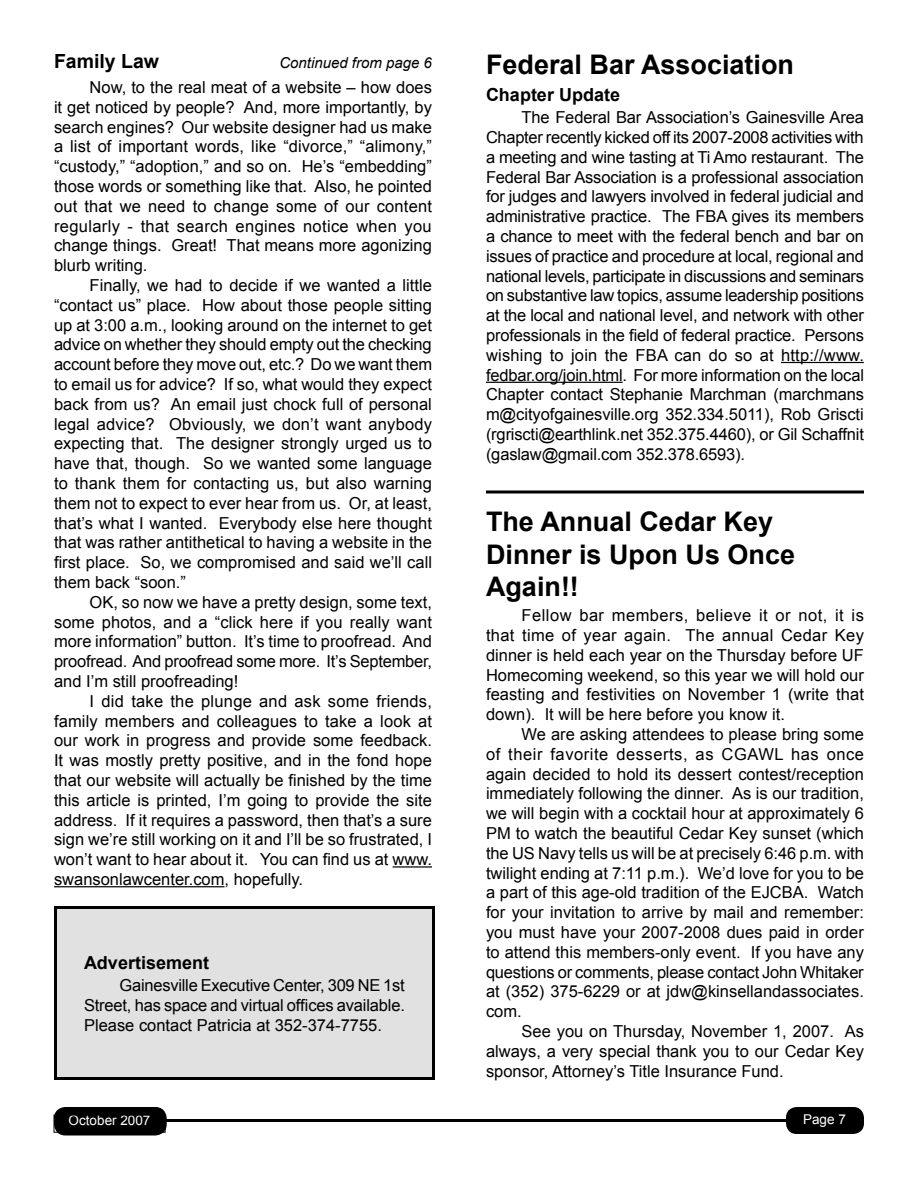
<style>
.page{position:relative;width:918px;height:1188px;background:#fff}
.page>*{position:absolute;margin:0;border:0;box-sizing:border-box;transform-origin:0 0}
.Subhead_1{font:700 27px/32.4px "Arial";color:#000}
.Cont__On{font:700 19.5px "Arial";color:#000}
.Subhead_2{font:700 18px "Arial";color:#000}
.Body_text{font:16.5px/19.8px "Arial";color:#000;text-align:justify}
.Cont__On-2{font:italic 15px "Arial";color:#000}
.t1{font:13.5px "Arial";color:#fff}
</style>
<div class="page">
<div style="left:53px;top:1107px;width:114px;height:28px;background:#000"></div>
<div style="left:786px;top:1107px;width:78px;height:27px;background:#000"></div>
<hr style="left:81px;top:1119px;width:736px;height:3px;background:#000">
<div style="left:54px;top:1115px;width:111px;height:17px;border:1px solid #000"></div>
<hr style="left:393px;top:866px;width:39px;height:2px;background:#000">
<hr style="left:54px;top:886px;width:171px;height:1px;background:#000">
<hr style="left:781px;top:362px;width:83px;height:1px;background:#000">
<hr style="left:486px;top:382px;width:137px;height:1px;background:#000">
<div style="left:56px;top:907px;width:378px;height:171px;background:#e1e1e1"></div>
<div style="left:54px;top:906px;width:381px;height:174px;border:3px solid #000"></div>
<hr style="left:486px;top:490px;width:378px;height:3px;background:#000">
<p class="Cont__On" style="left:54px;top:49px;width:107px">Family Law</p>
<p class="Cont__On-2" style="left:279px;top:53px;width:154px">Continued from page 6</p>
<p class="Subhead_1" style="left:486px;top:49px;width:310px">Federal Bar Association</p>
<p class="Subhead_2" style="left:486px;top:82px;width:136px">Chapter Update</p>
<p class="Body_text" style="left:486px;top:108px;width:380px;text-indent:36px">The Federal Bar Association’s Gainesville Area Chapter recently kicked off its 2007-2008 activities with a meeting and wine tasting at Ti Amo restaurant. The Federal Bar Association is a professional association for judges and lawyers involved in federal judicial and administrative practice. The FBA gives its members a chance to meet with the federal bench and bar on issues of practice and procedure at local, regional and national levels, participate in discussions and seminars on substantive law topics, assume leadership positions at the local and national level, and network with other professionals in the field of federal practice. Persons wishing to join the FBA can do so at http://www. fedbar.org/join.html. For more information on the local Chapter contact Stephanie Marchman (marchmans m@cityofgainesville.org 352.334.5011), Rob Griscti (rgriscti@earthlink.net 352.375.4460), or Gil Schaffnit (gaslaw@gmail.com 352.378.6593).</p>
<p class="Body_text" style="left:54px;top:77px;width:380px;text-indent:36px">Now, to the real meat of a website – how does it get noticed by people? And, more importantly, by search engines? Our website designer had us make a list of important words, like “divorce,” “alimony,” “custody,” “adoption,” and so on. He’s “embedding” those words or something like that. Also, he pointed out that we need to change some of our content regularly - that search engines notice when you change things. Great! That means more agonizing blurb writing.</p>
<p class="Body_text" style="left:54px;top:275px;width:380px;text-indent:36px">Finally, we had to decide if we wanted a little “contact us” place. How about those people sitting up at 3:00 a.m., looking around on the internet to get advice on whether they should empty out the checking account before they move out, etc.? Do we want them to email us for advice? If so, what would they expect back from us? An email just chock full of personal legal advice? Obviously, we don’t want anybody expecting that. The designer strongly urged us to have that, though. So we wanted some language to thank them for contacting us, but also warning them not to expect to ever hear from us. Or, at least, that’s what I wanted. Everybody else here thought that was rather antithetical to having a website in the first place. So, we compromised and said we’ll call them back “soon.”</p>
<p class="Body_text" style="left:54px;top:592px;width:380px;text-indent:36px">OK, so now we have a pretty design, some text, some photos, and a “click here if you really want more information” button. It’s time to proofread. And proofread. And proofread some more. It’s September, and I’m still proofreading!</p>
<p class="Body_text" style="left:54px;top:691px;width:380px;text-indent:36px">I did take the plunge and ask some friends, family members and colleagues to take a look at our work in progress and provide some feedback.<br>It was mostly pretty positive, and in the fond hope that our website will actually be finished by the time this article is printed, I’m going to provide the site address. If it requires a password, then that’s a sure sign we’re still working on it and I’ll be so frustrated, I won’t want to hear about it. You can find us at www. swansonlawcenter.com, hopefully.</p>
<p class="Subhead_1" style="left:486px;top:506px;width:311px">The Annual Cedar Key<br>Dinner is Upon Us Once<br>Again!!</p>
<p class="Body_text" style="left:486px;top:606px;width:380px;text-indent:36px">Fellow bar members, believe it or not, it is that time of year again. The annual Cedar Key dinner is held each year on the Thursday before UF Homecoming weekend, so this year we will hold our feasting and festivities on November 1 (write that down). It will be here before you know it.</p>
<p class="Body_text" style="left:486px;top:724px;width:380px;text-indent:36px">We are asking attendees to please bring some of their favorite desserts, as CGAWL has once again decided to hold its dessert contest/reception immediately following the dinner. As is our tradition, we will begin with a cocktail hour at approximately 6<br>PM to watch the beautiful Cedar Key sunset (which the US Navy tells us will be at precisely 6:46 p.m. with twilight ending at 7:11 p.m.). We’d love for you to be a part of this age-old tradition of the EJCBA. Watch for your invitation to arrive by mail and remember: you must have your 2007-2008 dues paid in order to attend this members-only event. If you have any questions or comments, please contact John Whitaker at (352) 375-6229 or at jdw@kinsellandassociates. com.</p>
<p class="Body_text" style="left:486px;top:1021px;width:379px;text-indent:36px">See you on Thursday, November 1, 2007. As always, a very special thank you to our Cedar Key sponsor, Attorney’s Title Insurance Fund.</p>
<p class="Subhead_2" style="left:84px;top:950px;width:127px">Advertisement</p>
<p class="Body_text" style="left:84px;top:975px;width:323px;text-indent:36px">Gainesville Executive Center, 309 NE 1st Street, has space and virtual offices available.<br>Please contact Patricia at 352-374-7755.</p>
<p class="t1" style="left:69px;top:1111px;width:83px">October 2007</p>
<p class="t1" style="left:803px;top:1111px;width:44px">Page 7</p>
</div>
